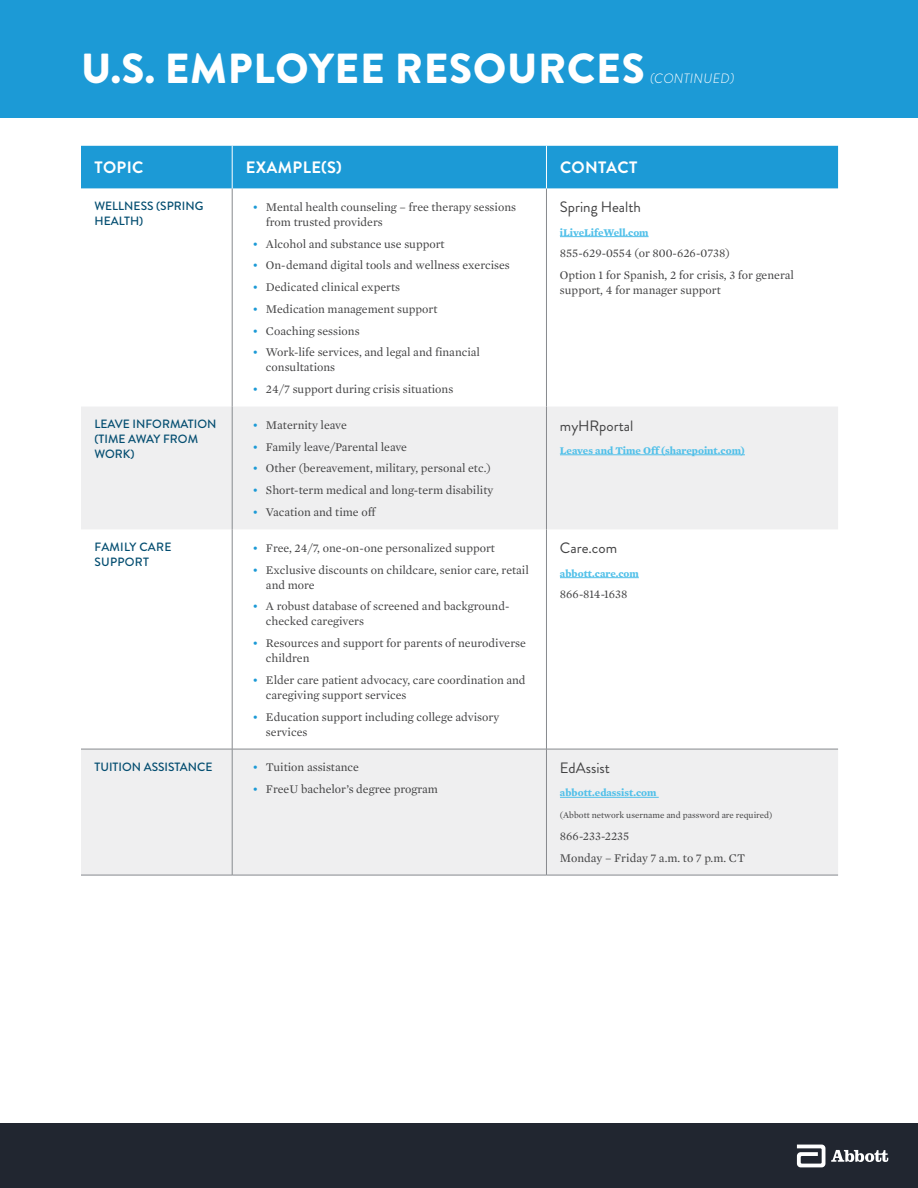
<style>
.page{position:relative;width:918px;height:1188px;background:#fff}
.page>*{position:absolute;margin:0;border:0;box-sizing:border-box;transform-origin:0 0}
.t1{font:900 42px "Brandon Grotesque";letter-spacing:.02em;color:#fff}
.t2{font:700 16.5px "Brandon Grotesque";letter-spacing:.02em;color:#fff}
.t3{font:15px "Brandon Grotesque";color:#414142}
.t4{font:italic 300 13.5px "Brandon Grotesque";letter-spacing:.02em;color:#fff}
.t5{font:12px/15px "Mercury Text G1";color:#414142}
.t6{font:500 12px/15px "Brandon Grotesque";color:#034d70}
.t7{font:500 12px/15px "Brandon Grotesque";letter-spacing:.02em;color:#034d70}
.t8{font:700 10.5px "Mercury Text G1";color:#51c0e9}
.t9{font:9px "Mercury Text G1";color:#414142}
.s1{color:#1c9ad6}
</style>
<div class="page">
<div style="left:81px;top:146px;width:757px;height:42px;background:#1c9ad6"></div>
<svg style="left:81px;top:407px;width:757px;height:468px;fill:#efeff0"></svg>
<hr style="left:232px;top:188px;width:1px;height:219px;background:#878a8e">
<hr style="left:546px;top:188px;width:1px;height:219px;background:#878a8e">
<hr style="left:232px;top:407px;width:1px;height:122px;background:#878a8e">
<hr style="left:546px;top:407px;width:1px;height:122px;background:#878a8e">
<hr style="left:232px;top:529px;width:1px;height:220px;background:#878a8e">
<hr style="left:546px;top:529px;width:1px;height:220px;background:#878a8e">
<hr style="left:232px;top:749px;width:1px;height:126px;background:#878a8e">
<hr style="left:546px;top:749px;width:1px;height:126px;background:#878a8e">
<hr style="left:232px;top:146px;width:1px;height:42px;background:#fff">
<hr style="left:546px;top:146px;width:1px;height:42px;background:#fff">
<hr style="left:81px;top:749px;width:151px;height:1px;background:#878a8e">
<hr style="left:232px;top:749px;width:314px;height:1px;background:#878a8e">
<hr style="left:546px;top:749px;width:292px;height:1px;background:#878a8e">
<hr style="left:81px;top:875px;width:151px;height:1px;background:#878a8e">
<hr style="left:232px;top:875px;width:314px;height:1px;background:#878a8e">
<hr style="left:546px;top:875px;width:292px;height:1px;background:#878a8e">
<hr style="left:560px;top:236px;width:89px;height:1px;background:#51c0e9">
<hr style="left:560px;top:454px;width:185px;height:1px;background:#51c0e9">
<hr style="left:560px;top:577px;width:79px;height:1px;background:#51c0e9">
<hr style="left:560px;top:797px;width:99px;height:1px;background:#51c0e9">
<div style="left:0;top:0;width:918px;height:118px;background:#1c9ad6"></div>
<div style="left:0;top:1123px;width:918px;height:65px;background:#212630"></div>
<svg style="left:797px;top:1145px;width:28px;height:22px"></svg>
<svg style="left:831px;top:1150px;width:57px;height:12px"></svg>
<h1 class="t1" style="left:81px;top:39px;width:565px">U.S. EMPLOYEE RESOURCES</h1>
<p class="t4" style="left:650px;top:70px;width:86px">(CONTINUED)</p>
<h2 class="t2" style="left:95px;top:156px;width:50px">TOPIC</h2>
<h2 class="t2" style="left:246px;top:156px;width:98px">EXAMPLE(S)</h2>
<h2 class="t2" style="left:560px;top:156px;width:79px">CONTACT</h2>
<p class="t6" style="left:94px;top:199px;width:110px">WELLNESS (SPRING<br>HEALTH)</p>
<p class="t5" style="left:266px;top:199px;width:252px;text-indent:-14px"><span class="s1">•</span> Mental health counseling – free therapy sessions from trusted providers</p>
<p class="t5" style="left:252px;top:236px;width:194px"><span class="s1">•</span> Alcohol and substance use support</p>
<p class="t5" style="left:252px;top:258px;width:259px"><span class="s1">•</span> On-demand digital tools and wellness exercises</p>
<p class="t5" style="left:252px;top:280px;width:149px"><span class="s1">•</span> Dedicated clinical experts</p>
<p class="t5" style="left:252px;top:301px;width:186px"><span class="s1">•</span> Medication management support</p>
<p class="t5" style="left:252px;top:323px;width:109px"><span class="s1">•</span> Coaching sessions</p>
<p class="t5" style="left:266px;top:345px;width:216px;text-indent:-14px"><span class="s1">•</span> Work-life services, and legal and financial consultations</p>
<p class="t5" style="left:252px;top:382px;width:202px"><span class="s1">•</span> 24/7 support during crisis situations</p>
<p class="t3" style="left:560px;top:197px;width:83px">Spring Health</p>
<p class="t8" style="left:560px;top:226px;width:90px">iLiveLifeWell.com</p>
<p class="t5" style="left:560px;top:243px;width:235px;line-height:21.8px">855-629-0554 (or 800-626-0738)<br>Option 1 for Spanish, 2 for crisis, 3 for general</p>
<p class="t5" style="left:560px;top:283px;width:162px">support, 4 for manager support</p>
<p class="t6" style="left:94px;top:417px;width:123px">LEAVE INFORMATION (TIME AWAY FROM<br>WORK)</p>
<p class="t5" style="left:252px;top:417px;width:96px"><span class="s1">•</span> Maternity leave</p>
<p class="t5" style="left:252px;top:439px;width:156px"><span class="s1">•</span> Family leave/Parental leave</p>
<p class="t5" style="left:252px;top:461px;width:240px"><span class="s1">•</span> Other (bereavement, military, personal etc.)</p>
<p class="t5" style="left:252px;top:483px;width:242px"><span class="s1">•</span> Short-term medical and long-term disability</p>
<p class="t5" style="left:252px;top:504px;width:125px"><span class="s1">•</span> Vacation and time off</p>
<p class="t7" style="left:95px;top:540px;width:78px">FAMILY CARE<br>SUPPORT</p>
<p class="t5" style="left:252px;top:540px;width:244px"><span class="s1">•</span> Free, 24/7, one-on-one personalized support</p>
<p class="t5" style="left:266px;top:562px;width:264px;text-indent:-14px"><span class="s1">•</span> Exclusive discounts on childcare, senior care, retail and more</p>
<p class="t5" style="left:266px;top:599px;width:245px;text-indent:-14px"><span class="s1">•</span> A robust database of screened and background&shy;checked caregivers</p>
<p class="t5" style="left:266px;top:636px;width:262px;text-indent:-14px"><span class="s1">•</span> Resources and support for parents of neurodiverse children</p>
<p class="t5" style="left:266px;top:672px;width:261px;text-indent:-14px"><span class="s1">•</span> Elder care patient advocacy, care coordination and caregiving support services</p>
<p class="t5" style="left:266px;top:709px;width:235px;text-indent:-14px"><span class="s1">•</span> Education support including college advisory services</p>
<p class="t6" style="left:94px;top:760px;width:120px">TUITION ASSISTANCE</p>
<p class="t5" style="left:252px;top:760px;width:108px"><span class="s1">•</span> Tuition assistance</p>
<p class="t5" style="left:252px;top:782px;width:187px"><span class="s1">•</span> FreeU bachelor’s degree program</p>
<p class="t3" style="left:560px;top:415px;width:75px">myHRportal</p>
<p class="t8" style="left:560px;top:444px;width:186px">Leaves and Time Off (sharepoint.com)</p>
<p class="t3" style="left:560px;top:538px;width:59px">Care.com</p>
<p class="t8" style="left:560px;top:567px;width:80px">abbott.care.com</p>
<p class="t5" style="left:560px;top:587px;width:69px">866-814-1638</p>
<p class="t3" style="left:560px;top:758px;width:52px">EdAssist</p>
<p class="t8" style="left:560px;top:786px;width:98px">abbott.edassist.com</p>
<p class="t9" style="left:560px;top:810px;width:214px">(Abbott network username and password are required)</p>
<p class="t5" style="left:560px;top:825px;width:187px;line-height:21.8px">866-233-2235<br>Monday – Friday 7 a.m. to 7 p.m. CT</p>
</div>
